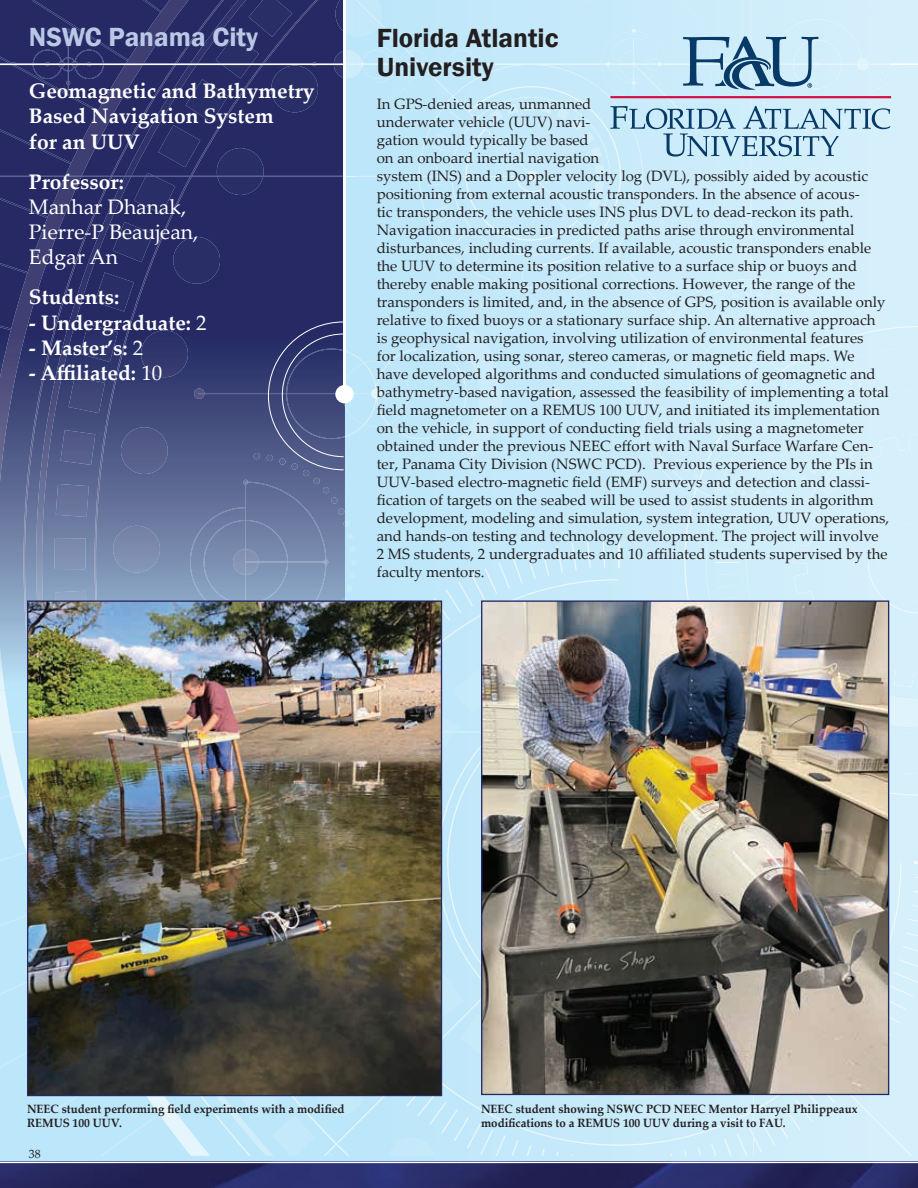
<style>
.page{position:relative;width:918px;height:1188px;background:#fff}
.page>*{position:absolute;margin:0;border:0;box-sizing:border-box;transform-origin:0 0}
.t1{font:600 27px/28.5px "Franklin Gothic";color:#231f20}
.t2{font:600 27px "Franklin Gothic";color:#bac8e6}
.t3{font:700 21px/25.2px "Palatino Linotype";color:#fff}
.t4{font:21px/25.2px "Palatino Linotype";color:#fff}
.t5{font:15px/18px "Palatino Linotype";color:#231f20}
.t6{font:700 12px/14.4px "Palatino Linotype";color:#231f20;scale:.96 1}
.t7{font:12px "Palatino Linotype";color:#231f20}
.s1{font-weight:400}
</style>
<div class="page">
<img style="left:0;top:1163px;width:918px;height:25px">
<img style="left:0;top:0;width:918px;height:1157px">
<h1 class="t2" style="left:29px;top:20px;width:231px">NSWC Panama City</h1>
<h2 class="t3" style="left:29px;top:78px;width:287px">Geomagnetic and Bathymetry<br>Based Navigation System<br>for an UUV</h2>
<h2 class="t3" style="left:29px;top:168px;width:97px">Professor:</h2>
<h2 class="t4" style="left:29px;top:193px;width:171px">Manhar Dhanak,<br>Pierre-P Beaujean,<br>Edgar An</h2>
<h2 class="t3" style="left:29px;top:284px;width:92px">Students:</h2>
<h2 class="t3" style="left:29px;top:309px;width:179px">- Undergraduate: <span class="s1">2</span></h2>
<h2 class="t3" style="left:29px;top:334px;width:116px">- Master’s: <span class="s1">2</span></h2>
<h2 class="t3" style="left:29px;top:360px;width:135px">- Affiliated: <span class="s1">10</span></h2>
<h1 class="t1" style="left:377px;top:24px;width:183px">Florida Atlantic<br>University</h1>
<p class="t5" style="left:377px;top:94px;width:514px">In GPS-denied areas, unmanned<br>underwater vehicle (UUV) navi-<br>gation would typically be based<br>on an onboard inertial navigation<br>system (INS) and a Doppler velocity log (DVL), possibly aided by acoustic positioning from external acoustic transponders. In the absence of acous-<br>tic transponders, the vehicle uses INS plus DVL to dead-reckon its path.<br>Navigation inaccuracies in predicted paths arise through environmental disturbances, including currents. If available, acoustic transponders enable the UUV to determine its position relative to a surface ship or buoys and thereby enable making positional corrections. However, the range of the transponders is limited, and, in the absence of GPS, position is available only relative to fixed buoys or a stationary surface ship. An alternative approach is geophysical navigation, involving utilization of environmental features<br>for localization, using sonar, stereo cameras, or magnetic field maps. We have developed algorithms and conducted simulations of geomagnetic and bathymetry-based navigation, assessed the feasibility of implementing a total field magnetometer on a REMUS 100 UUV, and initiated its implementation on the vehicle, in support of conducting field trials using a magnetometer obtained under the previous NEEC effort with Naval Surface Warfare Cen&shy;ter, Panama City Division (NSWC PCD). Previous experience by the PIs in UUV-based electro-magnetic field (EMF) surveys and detection and classi&shy;fication of targets on the seabed will be used to assist students in algorithm development, modeling and simulation, system integration, UUV operations, and hands-on testing and technology development. The project will involve 2 MS students, 2 undergraduates and 10 affiliated students supervised by the faculty mentors.</p>
<p class="t6" style="left:27px;top:1101px;width:332px">NEEC student performing field experiments with a modified<br>REMUS 100 UUV.</p>
<p class="t6" style="left:481px;top:1101px;width:394px">NEEC student showing NSWC PCD NEEC Mentor Harryel Philippeaux modifications to a REMUS 100 UUV during a visit to FAU.</p>
<p class="t7" style="left:29px;top:1145px;width:13px">38</p>
</div>
